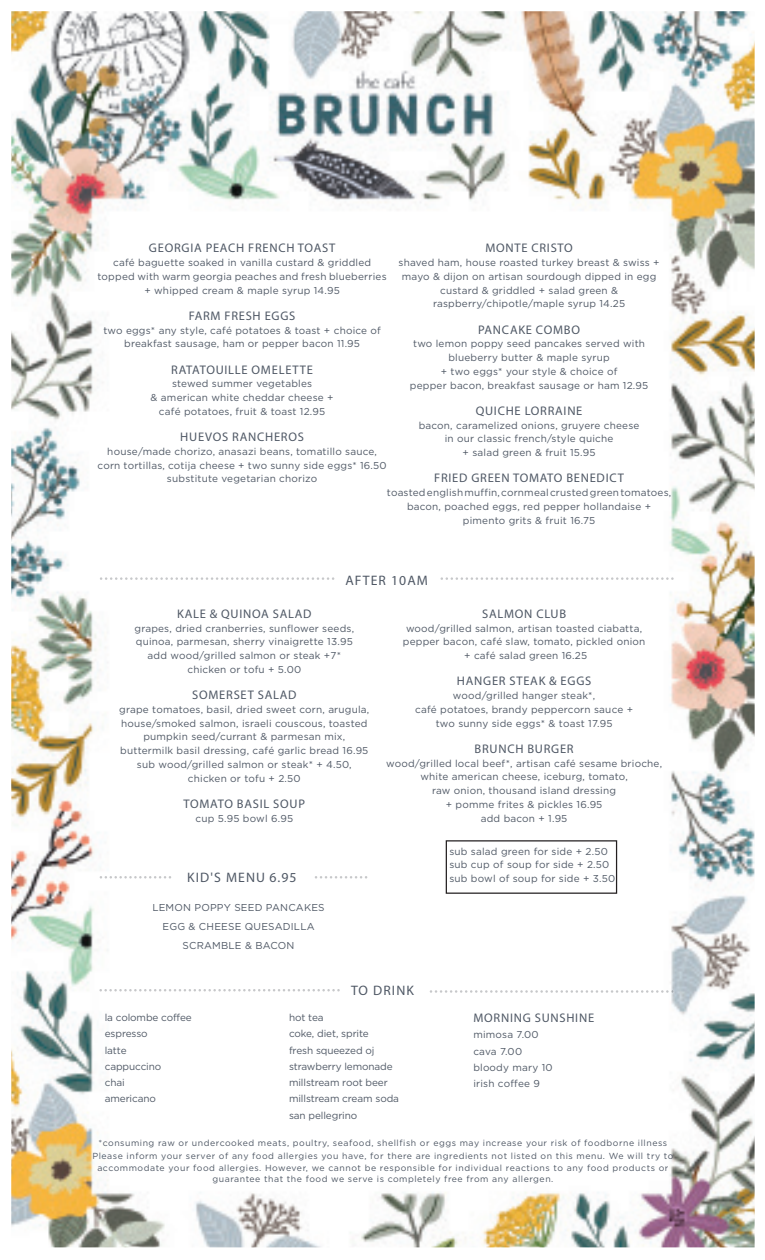
<style>
.page{position:relative;width:765px;height:1260px;background:#fff}
.page>*{position:absolute;margin:0;border:0;box-sizing:border-box;transform-origin:0 0}
.t1{font:13.75px "Myriad Pro";letter-spacing:.08em;color:#4f5865}
.t2{font:12.5px "Myriad Pro";letter-spacing:.06em;color:#4f5865}
.t3{font:10px/13.8px "Gotham HTF";letter-spacing:.02em;color:#4f5865;text-align:center}
.t4{font:10px/16.2px "Gotham HTF";letter-spacing:-.01em;color:#4f5865}
.t5{font:8.75px/13px "Gotham HTF";letter-spacing:.06em;color:#4f5865;text-align:center}
</style>
<div class="page">
<img style="left:11px;top:11px;width:744px;height:1236px">
<div style="left:446px;top:840px;width:171px;height:54px;border:1px solid #231f20"></div>
<img style="left:99px;top:989px;width:241px;height:2px">
<img style="left:441px;top:577px;width:233px;height:3px">
<img style="left:100px;top:577px;width:234px;height:3px">
<img style="left:100px;top:876px;width:71px;height:3px">
<img style="left:315px;top:876px;width:52px;height:3px">
<img style="left:430px;top:990px;width:244px;height:3px">
<p class="t2" style="left:149px;top:240px;width:188px">GEORGIA PEACH FRENCH TOAST</p>
<p class="t3" style="left:98px;top:256px;width:291px">café baguette soaked in vanilla custard &amp; griddled topped with warm georgia peaches and fresh blueberries + whipped cream &amp; maple syrup 14.95</p>
<p class="t2" style="left:189px;top:308px;width:108px">FARM FRESH EGGS</p>
<p class="t3" style="left:103px;top:323px;width:279px">two eggs* any style, café potatoes &amp; toast + choice of breakfast sausage, ham or pepper bacon 11.95</p>
<p class="t2" style="left:171px;top:362px;width:143px">RATATOUILLE OMELETTE</p>
<p class="t3" style="left:151px;top:377px;width:185px">stewed summer vegetables<br>&amp; american white cheddar cheese + café potatoes, fruit &amp; toast 12.95</p>
<p class="t2" style="left:180px;top:429px;width:125px">HUEVOS RANCHEROS</p>
<p class="t3" style="left:98px;top:444px;width:291px">house/made chorizo, anasazi beans, tomatillo sauce, corn tortillas, cotija cheese + two sunny side eggs* 16.50 substitute vegetarian chorizo</p>
<p class="t2" style="left:485px;top:240px;width:89px">MONTE CRISTO</p>
<p class="t3" style="left:399px;top:256px;width:263px">shaved ham, house roasted turkey breast &amp; swiss + mayo &amp; dijon on artisan sourdough dipped in egg custard &amp; griddled + salad green &amp; raspberry/chipotle/maple syrup 14.25</p>
<p class="t2" style="left:478px;top:322px;width:103px">PANCAKE COMBO</p>
<p class="t3" style="left:410px;top:337px;width:240px">two lemon poppy seed pancakes served with blueberry butter &amp; maple syrup<br>+ two eggs* your style &amp; choice of<br>pepper bacon, breakfast sausage or ham 12.95</p>
<p class="t2" style="left:476px;top:403px;width:108px">QUICHE LORRAINE</p>
<p class="t3" style="left:419px;top:418px;width:222px">bacon, caramelized onions, gruyere cheese in our classic french/style quiche<br>+ salad green &amp; fruit 15.95</p>
<p class="t2" style="left:434px;top:470px;width:191px">FRIED GREEN TOMATO BENEDICT</p>
<p class="t3" style="left:387px;top:486px;width:286px">toasted english muffin, cornmeal crusted green tomatoes, bacon, poached eggs, red pepper hollandaise + pimento grits &amp; fruit 16.75</p>
<h1 class="t1" style="left:345px;top:572px;width:84px">AFTER 10AM</h1>
<p class="t2" style="left:177px;top:606px;width:136px">KALE &amp; QUINOA SALAD</p>
<p class="t3" style="left:135px;top:621px;width:221px">grapes, dried cranberries, sunflower seeds, quinoa, parmesan, sherry vinaigrette 13.95 add wood/grilled salmon or steak +7* chicken or tofu + 5.00</p>
<p class="t2" style="left:192px;top:687px;width:106px">SOMERSET SALAD</p>
<p class="t3" style="left:119px;top:702px;width:252px">grape tomatoes, basil, dried sweet corn, arugula, house/smoked salmon, israeli couscous, toasted pumpkin seed/currant &amp; parmesan mix, buttermilk basil dressing, café garlic bread 16.95 sub wood/grilled salmon or steak* + 4.50, chicken or tofu + 2.50</p>
<p class="t2" style="left:184px;top:796px;width:123px">TOMATO BASIL SOUP</p>
<p class="t3" style="left:196px;top:811px;width:99px">cup 5.95 bowl 6.95</p>
<h1 class="t1" style="left:187px;top:869px;width:111px">KID'S MENU 6.95</h1>
<p class="t3" style="left:152px;top:898px;width:174px;line-height:18.8px">LEMON POPPY SEED PANCAKES<br>EGG &amp; CHEESE QUESADILLA<br>SCRAMBLE &amp; BACON</p>
<p class="t2" style="left:482px;top:606px;width:86px">SALMON CLUB</p>
<p class="t3" style="left:403px;top:621px;width:244px">wood/grilled salmon, artisan toasted ciabatta, pepper bacon, café slaw, tomato, pickled onion + café salad green 16.25</p>
<p class="t2" style="left:457px;top:673px;width:136px">HANGER STEAK &amp; EGGS</p>
<p class="t3" style="left:415px;top:689px;width:220px">wood/grilled hanger steak*,<br>café potatoes, brandy peppercorn sauce + two sunny side eggs* &amp; toast 17.95</p>
<p class="t2" style="left:475px;top:741px;width:101px">BRUNCH BURGER</p>
<p class="t3" style="left:386px;top:756px;width:278px">wood/grilled local beef*, artisan café sesame brioche, white american cheese, iceburg, tomato,<br>raw onion, thousand island dressing<br>+ pomme frites &amp; pickles 16.95<br>add bacon + 1.95</p>
<p class="t3" style="left:449px;top:844px;width:167px;text-align:left">sub salad green for side + 2.50 sub cup of soup for side + 2.50 sub bowl of soup for side + 3.50</p>
<h1 class="t1" style="left:351px;top:982px;width:64px">TO DRINK</h1>
<p class="t4" style="left:105px;top:1009px;width:89px">la colombe coffee espresso<br>latte<br>cappuccino<br>chai<br>americano</p>
<p class="t4" style="left:289px;top:1009px;width:111px">hot tea<br>coke, diet, sprite<br>fresh squeezed oj strawberry lemonade millstream root beer millstream cream soda san pellegrino</p>
<p class="t2" style="left:473px;top:1010px;width:122px">MORNING SUNSHINE</p>
<p class="t3" style="left:473px;top:1026px;width:81px;line-height:16.2px;text-align:left">mimosa 7.00 cava 7.00 bloody mary 10 irish coffee 9</p>
<p class="t5" style="left:92px;top:1137px;width:583px">*consuming raw or undercooked meats, poultry, seafood, shellfish or eggs may increase your risk of foodborne illness<br>Please inform your server of any food allergies you have, for there are ingredients not listed on this menu. We will try to</p>
<p class="t5" style="left:97px;top:1162px;width:573px;line-height:11.2px">accommodate your food allergies. However, we cannot be responsible for individual reactions to any food products or guarantee that the food we serve is completely free from any allergen.</p>
</div>
